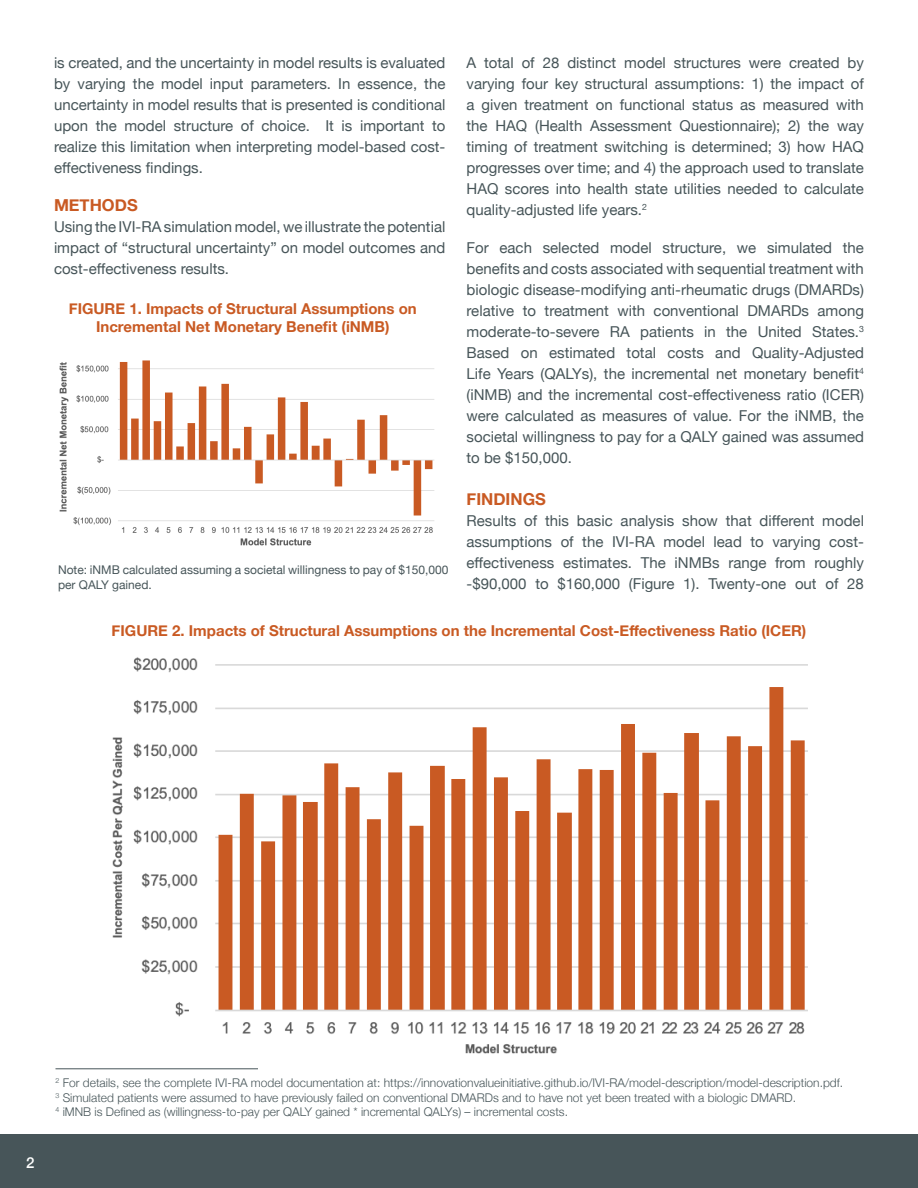
<style>
.page{position:relative;width:918px;height:1188px;background:#fff}
.page>*{position:absolute;margin:0;border:0;box-sizing:border-box;transform-origin:0 0}
.Core_Heading{font:700 16.5px "Helvetica Neue";color:#c95a23}
.Body_text{font:15px/21px "Helvetica Neue";color:#475559;text-align:justify}
.Core_Heading-2{font:15px/21px "Helvetica Neue";color:#475559;text-align:justify}
.Core_Heading-3{font:700 15px/18px "Helvetica Neue";color:#c95a23;text-align:center}
.Core_Heading-4{font:500 15px "Helvetica Neue";color:#fff}
.Body_text-2{font:300 12px "Helvetica Neue";color:#475559}
.Body_text-3{font:12px/14.4px "Helvetica Neue";color:#475559}
</style>
<div class="page">
<img style="left:89px;top:657px;width:719px;height:413px">
<div style="left:0;top:1134px;width:918px;height:54px;background:#475559"></div>
<hr style="left:56px;top:1068px;width:202px;height:1px;background:#475559">
<img style="left:59px;top:360px;width:376px;height:186px">
<p class="Body_text" style="left:54px;top:53px;width:393px">is created, and the uncertainty in model results is evaluated by varying the model input parameters. In essence, the uncertainty in model results that is presented is conditional upon the model structure of choice. It is important to realize this limitation when interpreting model-based cost&shy;effectiveness findings.</p>
<p class="Core_Heading" style="left:54px;top:192px;width:85px">METHODS</p>
<p class="Body_text" style="left:54px;top:217px;width:393px">Using the IVI-RA simulation model, we illustrate the potential impact of “structural uncertainty” on model outcomes and cost-effectiveness results.</p>
<p class="Core_Heading-3" style="left:69px;top:300px;width:350px">FIGURE 1. Impacts of Structural Assumptions on<br>Incremental Net Monetary Benefit (iNMB)</p>
<p class="Body_text-3" style="left:58px;top:563px;width:392px">Note: iNMB calculated assuming a societal willingness to pay of $150,000 per QALY gained.</p>
<p class="Body_text" style="left:467px;top:53px;width:399px">A total of 28 distinct model structures were created by varying four key structural assumptions: 1) the impact of a given treatment on functional status as measured with the HAQ (Health Assessment Questionnaire); 2) the way timing of treatment switching is determined; 3) how HAQ progresses over time; and 4) the approach used to translate HAQ scores into health state utilities needed to calculate quality-adjusted life years.<sup>2</sup></p>
<p class="Core_Heading-2" style="left:467px;top:238px;width:399px">For each selected model structure, we simulated the benefits and costs associated with sequential treatment with biologic disease-modifying anti-rheumatic drugs (DMARDs) relative to treatment with conventional DMARDs among moderate-to-severe RA patients in the United States.<sup>3<br></sup>Based on estimated total costs and Quality-Adjusted Life Years (QALYs), the incremental net monetary benefit<sup>4 </sup>(iNMB) and the incremental cost-effectiveness ratio (ICER) were calculated as measures of value. For the iNMB, the societal willingness to pay for a QALY gained was assumed to be $150,000.</p>
<p class="Core_Heading" style="left:467px;top:486px;width:81px">FINDINGS</p>
<p class="Body_text" style="left:467px;top:511px;width:399px">Results of this basic analysis show that different model assumptions of the IVI-RA model lead to varying cost&shy;effectiveness estimates. The iNMBs range from roughly -$90,000 to $160,000 (Figure 1). Twenty-one out of 28</p>
<p class="Core_Heading-3" style="left:112px;top:622px;width:696px">FIGURE 2. Impacts of Structural Assumptions on the Incremental Cost-Effectiveness Ratio (ICER)</p>
<p class="Core_Heading-4" style="left:26px;top:1150px;width:10px">2</p>
<p class="Body_text-2" style="left:56px;top:1073px;width:789px"><sup>2</sup> For details, see the complete IVI-RA model documentation at: https://innovationvalueinitiative.github.io/IVI-RA/model-description/model-description.pdf.</p>
<p class="Body_text-2" style="left:56px;top:1088px;width:742px"><sup>3</sup> Simulated patients were assumed to have previously failed on conventional DMARDs and to have not yet been treated with a biologic DMARD.</p>
<p class="Body_text-2" style="left:56px;top:1102px;width:514px"><sup>4</sup> iMNB is Defined as (willingness-to-pay per QALY gained * incremental QALYs) – incremental costs.</p>
</div>
